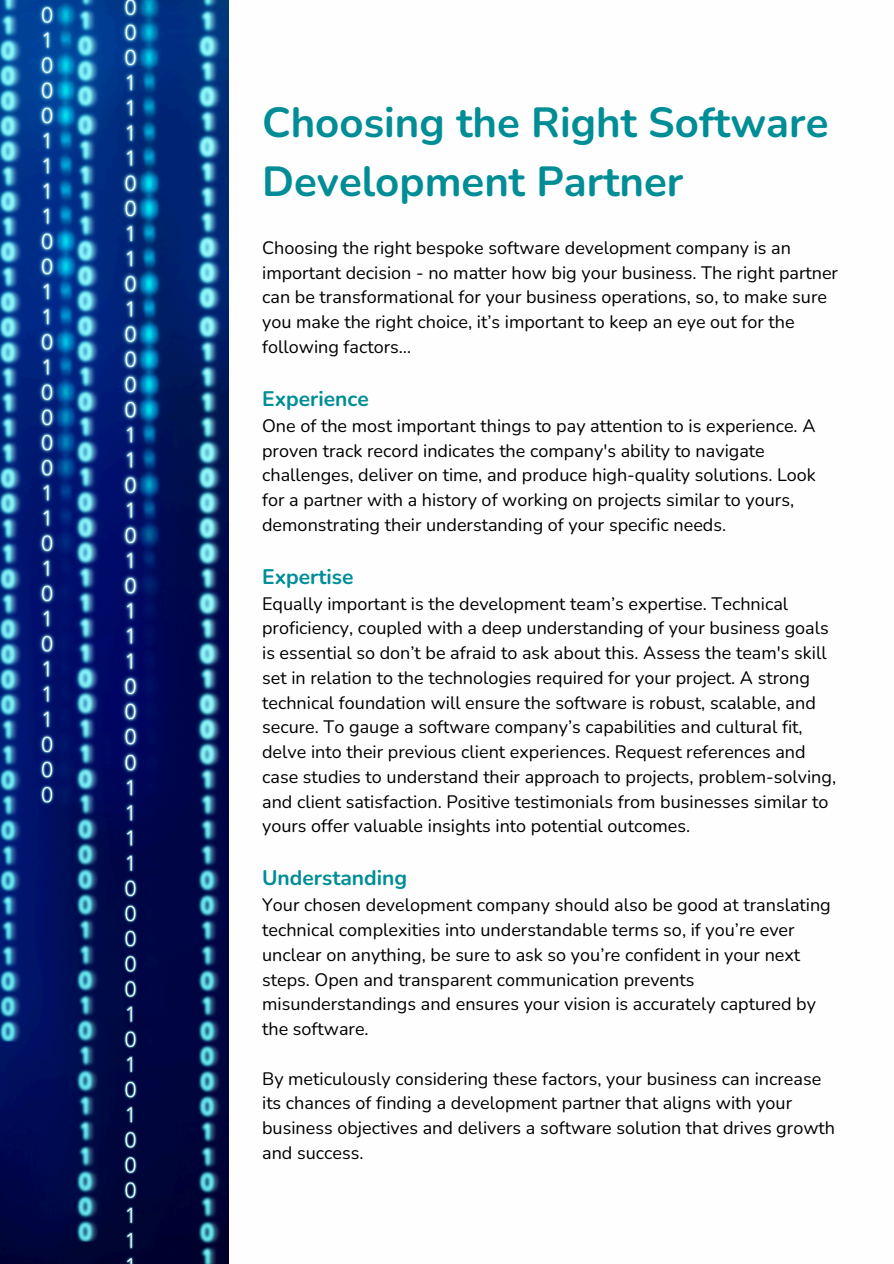
<style>
.page{position:relative;width:894px;height:1264px;background:#fff}
.page>*{position:absolute;margin:0;border:0;box-sizing:border-box;transform-origin:0 0}
.t1{font:700 42px/58.5px "Nunito";color:#008d96}
.t2{font:700 21px "Nunito";color:#008d96}
.t3{font:18px/24.8px "Nunito";color:#000}
</style>
<div class="page">
<img style="left:0;top:0;width:228px;height:1263px">
<h1 class="t1" style="left:262px;top:94px;width:567px">Choosing the Right Software<br>Development Partner</h1>
<p class="t3" style="left:262px;top:236px;width:577px">Choosing the right bespoke software development company is an important decision - no matter how big your business. The right partner can be transformational for your business operations, so, to make sure you make the right choice, it’s important to keep an eye out for the following factors…</p>
<p class="t2" style="left:262px;top:384px;width:108px">Experience</p>
<p class="t3" style="left:262px;top:413px;width:555px">One of the most important things to pay attention to is experience. A proven track record indicates the company's ability to navigate challenges, deliver on time, and produce high-quality solutions. Look for a partner with a history of working on projects similar to yours, demonstrating their understanding of your specific needs.</p>
<p class="t2" style="left:262px;top:562px;width:93px">Expertise</p>
<p class="t3" style="left:262px;top:591px;width:575px">Equally important is the development team’s expertise. Technical proficiency, coupled with a deep understanding of your business goals is essential so don’t be afraid to ask about this. Assess the team's skill set in relation to the technologies required for your project. A strong technical foundation will ensure the software is robust, scalable, and secure. To gauge a software company’s capabilities and cultural fit, delve into their previous client experiences. Request references and case studies to understand their approach to projects, problem-solving, and client satisfaction. Positive testimonials from businesses similar to yours offer valuable insights into potential outcomes.</p>
<p class="t2" style="left:262px;top:864px;width:146px">Understanding</p>
<p class="t3" style="left:262px;top:893px;width:570px">Your chosen development company should also be good at translating technical complexities into understandable terms so, if you’re ever unclear on anything, be sure to ask so you’re confident in your next steps. Open and transparent communication prevents misunderstandings and ensures your vision is accurately captured by the software.</p>
<p class="t3" style="left:262px;top:1066px;width:574px">By meticulously considering these factors, your business can increase its chances of finding a development partner that aligns with your business objectives and delivers a software solution that drives growth and success.</p>
</div>
